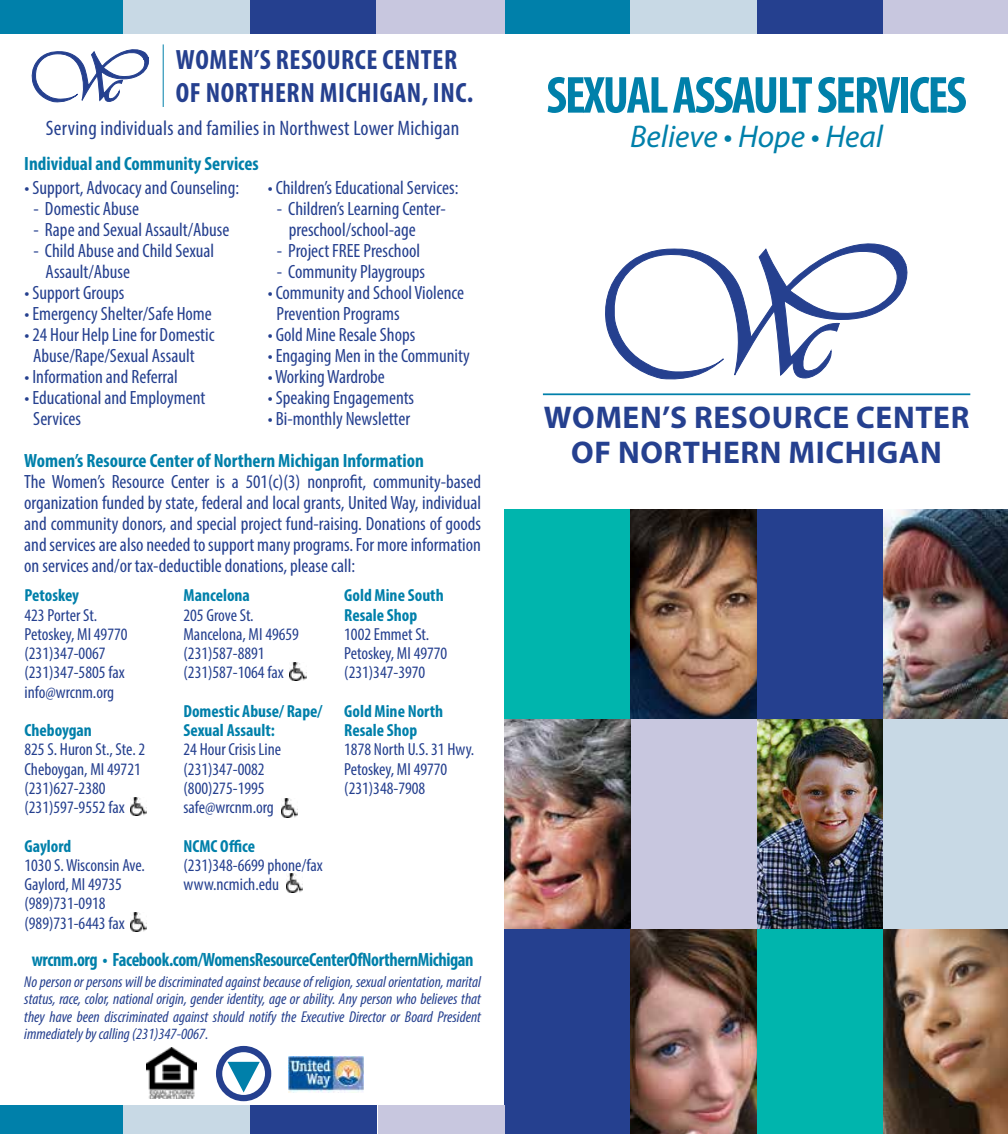
<style>
.page{position:relative;width:1008px;height:1134px;background:#fff}
.page>*{position:absolute;margin:0;border:0;box-sizing:border-box;transform-origin:0 0}
.t1{font:700 condensed 52.5px "Myriad Pro";letter-spacing:-.04em;color:#0080aa}
.t2{font:700 31.5px/35px "Myriad Pro";letter-spacing:.02em;color:#25408f;text-align:center}
.t3{font:italic 31.5px "Myriad Pro";color:#0080aa}
.t4{font:700 condensed 28px/33.6px "Myriad Pro";letter-spacing:.02em;color:#25408f}
.t5{font:condensed 21px "Myriad Pro";letter-spacing:.01em;color:#25408f}
.t6{font:condensed 19.25px/21px "Myriad Pro";color:#25408f}
.t7{font:700 condensed 19.25px "Myriad Pro";letter-spacing:-.005em;color:#0080aa}
.t8{font:700 condensed 19.25px "Myriad Pro";letter-spacing:-.005em;color:#0080aa;scale:.95 1}
.t9{font:condensed 17.5px/19.2px "Myriad Pro";color:#25408f}
.t10{font:700 condensed 17.5px/19.2px "Myriad Pro";color:#0080aa}
.t11{font:italic condensed 15.75px/17.5px "Myriad Pro";color:#25408f;text-align:justify}
</style>
<div class="page">
<svg style="left:605px;top:243px;width:303px;height:137px"></svg>
<div style="left:505px;top:509px;width:126px;height:210px;background:#00b5ad"></div>
<img style="left:631px;top:509px;width:126px;height:210px">
<div style="left:757px;top:509px;width:126px;height:210px;background:#25408f"></div>
<img style="left:883px;top:509px;width:125px;height:210px">
<img style="left:505px;top:719px;width:126px;height:210px">
<div style="left:631px;top:719px;width:126px;height:210px;background:#c8c7df"></div>
<img style="left:757px;top:719px;width:126px;height:210px">
<div style="left:883px;top:719px;width:125px;height:210px;background:#c8d9e5"></div>
<div style="left:505px;top:929px;width:126px;height:205px;background:#25408f"></div>
<img style="left:631px;top:929px;width:126px;height:205px">
<div style="left:757px;top:929px;width:126px;height:205px;background:#00b5ad"></div>
<img style="left:883px;top:929px;width:125px;height:205px">
<div style="left:505px;top:0;width:126px;height:33px;background:#0080aa"></div>
<div style="left:757px;top:0;width:126px;height:33px;background:#25408f"></div>
<div style="left:630px;top:0;width:127px;height:33px;background:#c8d9e5"></div>
<div style="left:883px;top:0;width:125px;height:33px;background:#c8c7df"></div>
<div style="left:0;top:0;width:123px;height:33px;background:#0080aa"></div>
<div style="left:250px;top:0;width:127px;height:33px;background:#25408f"></div>
<div style="left:124px;top:0;width:126px;height:33px;background:#c8d9e5"></div>
<div style="left:376px;top:0;width:129px;height:33px;background:#c8c7df"></div>
<img style="left:130px;top:797px;width:17px;height:19px">
<img style="left:130px;top:913px;width:17px;height:18px">
<img style="left:290px;top:662px;width:16px;height:19px">
<img style="left:287px;top:874px;width:16px;height:18px">
<div style="left:0;top:1105px;width:123px;height:29px;background:#0080aa"></div>
<div style="left:250px;top:1105px;width:127px;height:29px;background:#25408f"></div>
<div style="left:124px;top:1105px;width:126px;height:29px;background:#c8d9e5"></div>
<div style="left:378px;top:1105px;width:126px;height:29px;background:#c8c7df"></div>
<img style="left:281px;top:799px;width:16px;height:18px">
<hr style="left:543px;top:393px;width:427px;height:2px;background:#0080aa">
<svg style="left:31px;top:49px;width:119px;height:54px"></svg>
<hr style="left:163px;top:44px;width:1px;height:63px;background:#0080aa">
<img style="left:147px;top:1048px;width:50px;height:50px">
<svg style="left:288px;top:1056px;width:76px;height:1px"></svg>
<img style="left:288px;top:1057px;width:76px;height:36px">
<div style="left:216px;top:1046px;width:55px;height:55px;border:6px solid #25408f;border-radius:50%"></div>
<svg style="left:228px;top:1062px;width:32px;height:30px"></svg>
<h3 class="t4" style="left:176px;top:42px;width:299px">WOMEN’S RESOURCE CENTER<br>OF NORTHERN MICHIGAN, INC.</h3>
<p class="t5" style="left:46px;top:115px;width:415px">Serving individuals and families in Northwest Lower Michigan</p>
<p class="t7" style="left:24px;top:151px;width:236px">Individual and Community Services</p>
<p class="t6" style="left:24px;top:177px;width:216px">• Support, Advocacy and Counseling:</p>
<p class="t6" style="left:34px;top:198px;width:107px">- Domestic Abuse</p>
<p class="t6" style="left:34px;top:219px;width:197px">- Rape and Sexual Assault/Abuse</p>
<p class="t6" style="left:46px;top:240px;width:170px;text-indent:-12px">- Child Abuse and Child Sexual<br>Assault/Abuse</p>
<p class="t6" style="left:24px;top:282px;width:101px">• Support Groups</p>
<p class="t6" style="left:24px;top:303px;width:189px">• Emergency Shelter/Safe Home</p>
<p class="t6" style="left:24px;top:324px;width:191px;text-align:center">• 24 Hour Help Line for Domestic<br>Abuse/Rape/Sexual Assault</p>
<p class="t6" style="left:24px;top:366px;width:155px">• Information and Referral</p>
<p class="t6" style="left:33px;top:387px;width:174px;text-indent:-9px">• Educational and Employment<br>Services</p>
<p class="t6" style="left:268px;top:177px;width:192px">• Children’s Educational Services:</p>
<p class="t6" style="left:289px;top:198px;width:158px;text-indent:-12px">- Children’s Learning Center&shy;preschool/school-age</p>
<p class="t6" style="left:277px;top:240px;width:145px">- Project FREE Preschool</p>
<p class="t6" style="left:277px;top:261px;width:150px">- Community Playgroups</p>
<p class="t6" style="left:277px;top:282px;width:189px;text-indent:-9px">• Community and School Violence<br>Prevention Programs</p>
<p class="t6" style="left:268px;top:324px;width:149px">• Gold Mine Resale Shops</p>
<p class="t6" style="left:268px;top:345px;width:204px">• Engaging Men in the Community</p>
<p class="t6" style="left:268px;top:366px;width:118px">• Working Wardrobe</p>
<p class="t6" style="left:268px;top:387px;width:148px">• Speaking Engagements</p>
<p class="t6" style="left:268px;top:408px;width:144px">• Bi-monthly Newsletter</p>
<p class="t7" style="left:24px;top:449px;width:401px">Women’s Resource Center of Northern Michigan Information</p>
<p class="t6" style="left:24px;top:471px;width:458px;text-align:justify">The Women’s Resource Center is a 501(c)(3) nonprofit, community-based organization funded by state, federal and local grants, United Way, individual and community donors, and special project fund-raising. Donations of goods and services are also needed to support many programs. For more information on services and/or tax-deductible donations, please call:</p>
<p class="t10" style="left:24px;top:586px;width:56px">Petoskey</p>
<p class="t9" style="left:24px;top:605px;width:105px">423 Porter St.<br>Petoskey, MI 49770 (231)347-0067 (231)347-5805 fax info@wrcnm.org</p>
<p class="t10" style="left:24px;top:720px;width:69px">Cheboygan</p>
<p class="t9" style="left:24px;top:740px;width:122px">825 S. Huron St., Ste. 2<br>Cheboygan, MI 49721 (231)627-2380 (231)597-9552 fax</p>
<p class="t10" style="left:24px;top:836px;width:48px">Gaylord</p>
<p class="t9" style="left:24px;top:855px;width:122px">1030 S. Wisconsin Ave.<br>Gaylord, MI 49735 (989)731-0918 (989)731-6443 fax</p>
<p class="t10" style="left:184px;top:586px;width:68px">Mancelona</p>
<p class="t9" style="left:184px;top:605px;width:117px">205 Grove St.<br>Mancelona, MI 49659 (231)587-8891 (231)587-1064 fax</p>
<p class="t10" style="left:184px;top:701px;width:140px">Domestic Abuse/ Rape/<br>Sexual Assault:</p>
<p class="t9" style="left:184px;top:740px;width:99px">24 Hour Crisis Line (231)347-0082 (800)275-1995 safe@wrcnm.org</p>
<p class="t10" style="left:184px;top:836px;width:73px">NCMC Office</p>
<p class="t9" style="left:184px;top:855px;width:141px">(231)348-6699 phone/fax www.ncmich.edu</p>
<p class="t10" style="left:344px;top:586px;width:101px">Gold Mine South<br>Resale Shop</p>
<p class="t9" style="left:344px;top:624px;width:105px">1002 Emmet St.<br>Petoskey, MI 49770 (231)347-3970</p>
<p class="t10" style="left:344px;top:701px;width:100px">Gold Mine North<br>Resale Shop</p>
<p class="t9" style="left:344px;top:740px;width:132px">1878 North U.S. 31 Hwy.<br>Petoskey, MI 49770 (231)348-7908</p>
<p class="t8" style="left:32px;top:947px;width:467px">wrcnm.org • Facebook.com/WomensResourceCenterOfNorthernMichigan</p>
<p class="t11" style="left:24px;top:973px;width:458px">No person or persons will be discriminated against because of religion, sexual orientation, marital status, race, color, national origin, gender identity, age or ability. Any person who believes that they have been discriminated against should notify the Executive Director or Board President immediately by calling (231)347-0067.</p>
<h1 class="t1" style="left:546px;top:62px;width:422px">SEXUAL ASSAULT SERVICES</h1>
<h2 class="t3" style="left:630px;top:117px;width:254px">Believe • Hope • Heal</h2>
<h2 class="t2" style="left:544px;top:399px;width:427px">WOMEN’S RESOURCE CENTER<br>OF NORTHERN MICHIGAN</h2>
</div>
